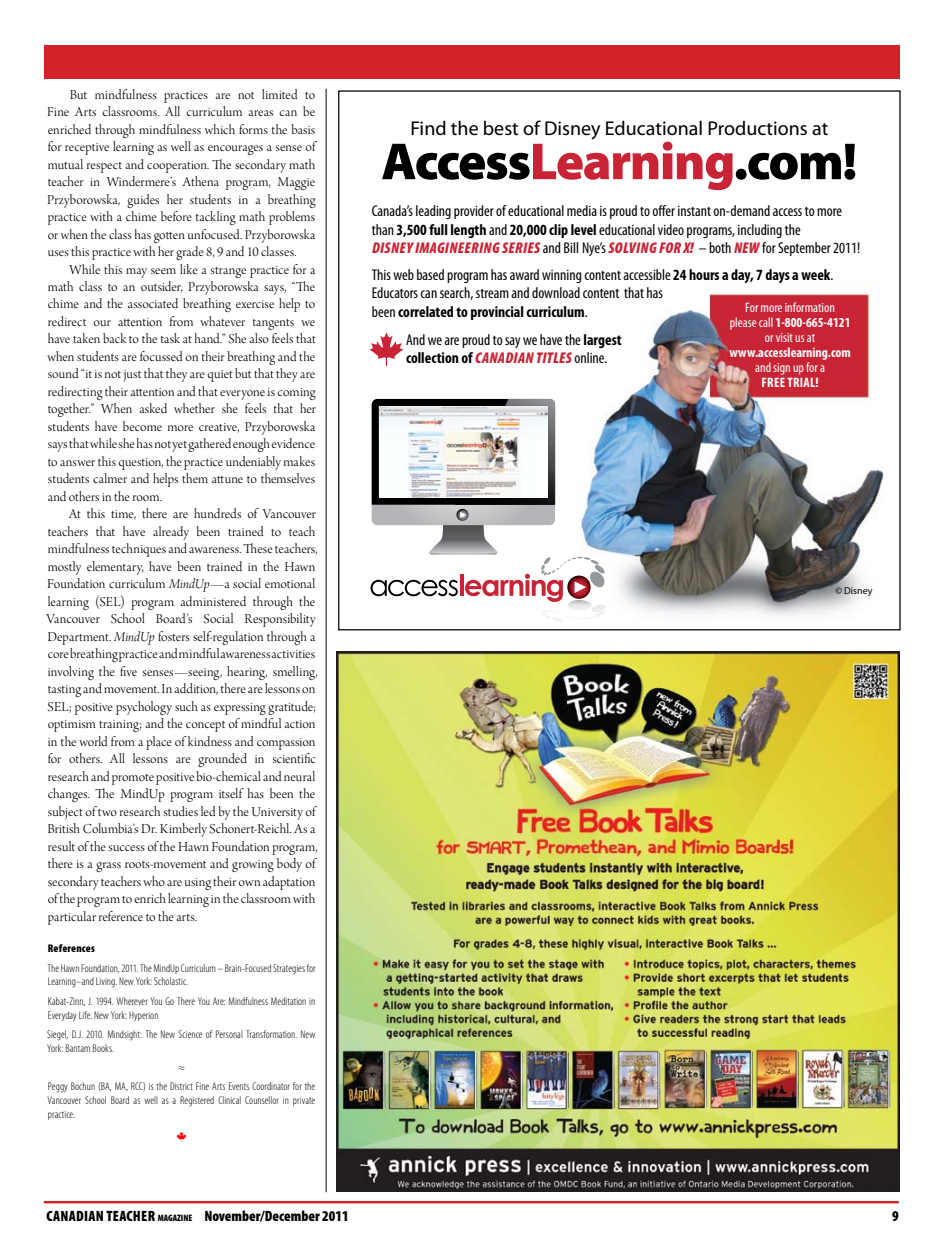
<style>
.page{position:relative;width:945px;height:1260px;background:#fff}
.page>*{position:absolute;margin:0;border:0;box-sizing:border-box;transform-origin:0 0}
.t1{font:900 52.5px "Myriad Pro";letter-spacing:-.025em;color:#000}
.t2{font:20px "Myriad Pro";color:#000}
.t3{font:condensed 15.62px/18.8px "Myriad Pro";color:#000}
.t4{font:900 condensed 15px "Myriad Pro";letter-spacing:.005em;color:#000}
.t5{font:14.38px/17.5px "Arno Pro Light Display";letter-spacing:.005em;color:#000;text-align:justify}
.t6{font:condensed 13.75px/15px "Myriad Pro";color:#fff;text-align:center}
.t7{font:700 condensed 13.75px "Myriad Pro";color:#fff}
.t8{font:700 condensed 13.75px "Myriad Pro";letter-spacing:.02em;color:#fff}
.t9{font:300 condensed 11.25px/13.8px "Myriad Pro";letter-spacing:.005em;color:#000}
.t10{font:900 condensed 11.25px "Myriad Pro";color:#000}
.t11{font:10px "Myriad Pro";color:#000}
.s1{font-family:"Arno Pro Light Italic Display"}
.s2{color:#c92435}
.s3{font-weight:700}
.s4{font-weight:900;font-style:italic;color:#c92435}
.s5{font-size:9.38px}
</style>
<div class="page">
<div style="left:45px;top:45px;width:855px;height:34px;background:#d2232a"></div>
<hr style="left:44px;top:1201px;width:855px;height:2px;background:#d2232a">
<img style="left:547px;top:290px;width:337px;height:326px">
<svg style="left:371px;top:399px;width:235px;height:222px"></svg>
<img style="left:380px;top:406px;width:167px;height:91px">
<svg style="left:369px;top:332px;width:35px;height:34px"></svg>
<img style="left:337px;top:651px;width:562px;height:540px">
<hr style="left:326px;top:89px;width:1px;height:1103px;background:#000">
<p class="t5" style="left:47px;top:87px;width:270px;text-indent:23px">But mindfulness practices are not limited to Fine Arts classrooms. All curriculum areas can be enriched through mindfulness which forms the basis for receptive learning as well as encourages a sense of mutual respect and cooperation. The secondary math teacher in Windermere’s Athena program, Maggie Przyborowska, guides her students in a breathing practice with a chime before tackling math problems or when the class has gotten unfocused. Przyborowska uses this practice with her grade 8, 9 and 10 classes.</p>
<p class="t5" style="left:47px;top:261px;width:270px;text-indent:22px">While this may seem like a strange practice for a math class to an outsider, Przyborowska says, “The chime and the associated breathing exercise help to redirect our attention from whatever tangents we have taken back to the task at hand.” She also feels that when students are focussed on their breathing and the sound “it is not just that they are quiet but that they are redirecting their attention and that everyone is coming together.” When asked whether she feels that her students have become more creative, Przyborowska says that while she has not yet gathered enough evidence to answer this question, the practice undeniably makes students calmer and helps them attune to themselves and others in the room.</p>
<p class="t5" style="left:47px;top:506px;width:273px;text-align:left;text-indent:22px">At this time, there are hundreds of Vancouver teachers that have already been trained to teach mindfulness techniques and awareness. These teachers, mostly elementary, have been trained in the Hawn Foundation curriculum <span class="s1">MindUp</span>—a social emotional learning (SEL) program administered through the Vancouver School Board’s Social Responsibility Department. <span class="s1">MindUp</span> fosters self-regulation through a core breathing practice and mindful awareness activities involving the five senses—seeing, hearing, smelling, tasting and movement. In addition, there are lessons on SEL; positive psychology such as expressing gratitude; optimism training; and the concept of mindful action in the world from a place of kindness and compassion for others. All lessons are grounded in scientific research and promote positive bio-chemical and neural changes. The MindUp program itself has been the subject of two research studies led by the University of British Columbia’s Dr. Kimberly Schonert-Reichl. As a result of the success of the Hawn Foundation program, there is a grass roots-movement and growing body of secondary teachers who are using their own adaptation of the program to enrich learning in the classroom with particular reference to the arts.</p>
<p class="t10" style="left:48px;top:942px;width:48px">References</p>
<p class="t9" style="left:47px;top:961px;width:270px">The Hawn Foundation, 2011. The MindUp Curriculum – Brain-Focused Strategies for<br>Learning–and Living. New York: Scholastic.</p>
<p class="t9" style="left:48px;top:994px;width:269px">Kabat-Zinn, J. 1994. Wherever You Go There You Are: Mindfulness Meditation in<br>Everyday Life. New York: Hyperion</p>
<p class="t9" style="left:47px;top:1028px;width:270px">Siegel, D.J. 2010. Mindsight: The New Science of Personal Transformation. New<br>York: Bantam Books.</p>
<p class="t9" style="left:48px;top:1058px;width:269px;line-height:19.4px;text-align:center">≈<br>Peggy Bochun (BA, MA, RCC) is the District Fine Arts Events Coordinator for the</p>
<p class="t9" style="left:48px;top:1094px;width:269px">Vancouver School Board as well as a Registered Clinical Counsellor in private practice.</p>
<h2 class="t2" style="left:410px;top:118px;width:419px">Find the best of Disney Educational Productions at</h2>
<h1 class="t1" style="left:381px;top:132px;width:477px">Access<span class="s2">Learning</span>.com!</h1>
<p class="t3" style="left:372px;top:202px;width:490px">Canada’s leading provider of educational media is proud to offer instant on-demand access to more than <span class="s3">3,500 full length</span> and <span class="s3">20,000 clip level</span> educational video programs, including the<br><span class="s4">DISNEYIMAGINEERING SERIES</span>and Bill Nye’s<span class="s4">SOLVING FOR X!</span> – both <span class="s4">NEW</span> forSeptember2011!</p>
<p class="t3" style="left:372px;top:265px;width:463px">This web based program has award winning content accessible <span class="s3">24 hours a day, 7 days a week</span>.<br>Educators can search, stream and download content that has<br>been <span class="s3">correlated to provincial curriculum</span>.</p>
<p class="t3" style="left:406px;top:330px;width:217px">And we are proud to say we have the <span class="s3">largest collection of</span><span class="s4">CANADIAN TITLES</span>online.</p>
<p class="t6" style="left:730px;top:300px;width:122px">For more information<br>please call <span class="s3">1-800-665-4121 </span>or visit us at</p>
<p class="t7" style="left:729px;top:345px;width:123px">www.accesslearning.com</p>
<p class="t6" style="left:755px;top:360px;width:72px">and sign up for a</p>
<p class="t8" style="left:762px;top:375px;width:59px">FREETRIAL!</p>
<p class="t11" style="left:835px;top:585px;width:39px">© Disney</p>
<p class="t4" style="left:46px;top:1207px;width:304px">Canadian Teacher <span class="s5">MAGAZINE</span> November/December 2011</p>
<p class="t4" style="left:892px;top:1207px;width:8px">9</p>
</div>
